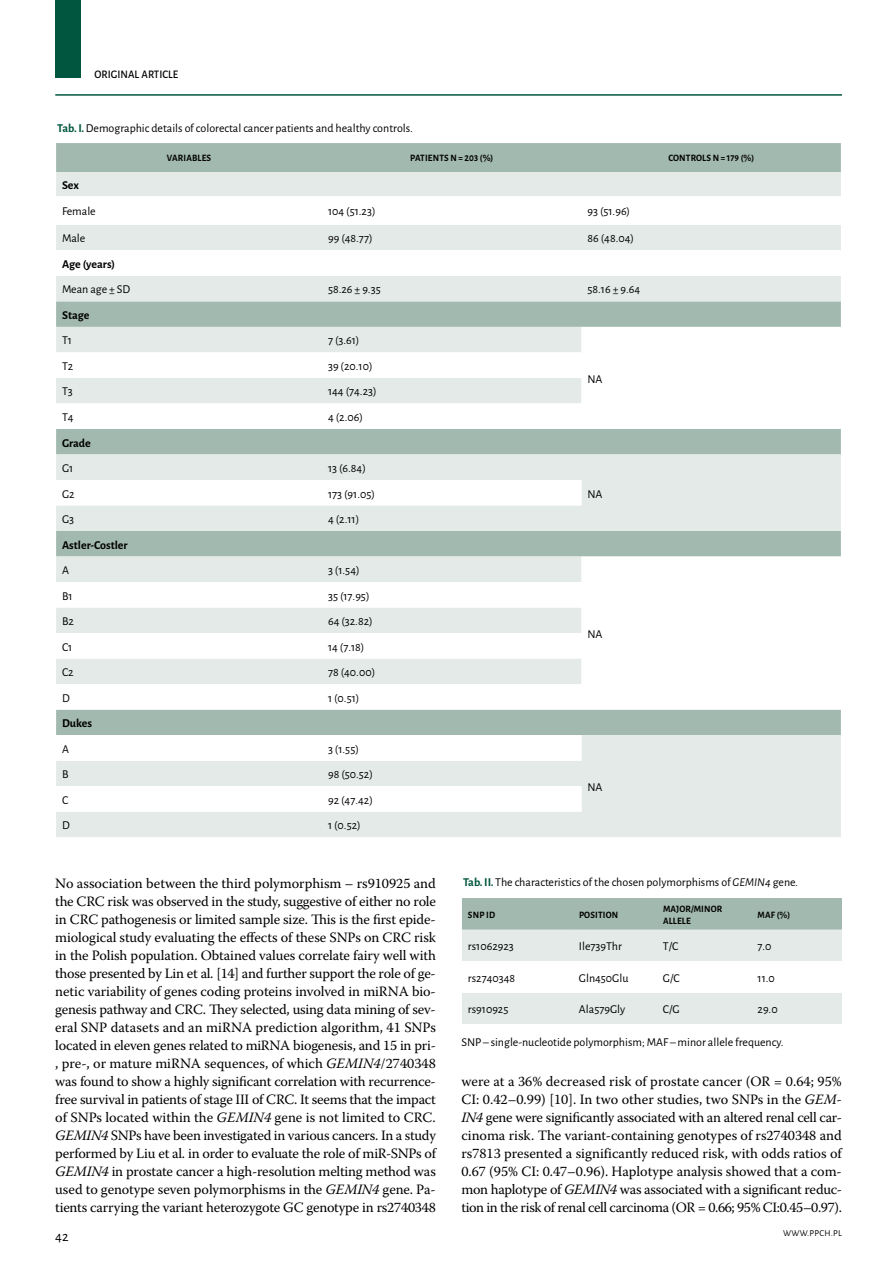
<style>
.page{position:relative;width:893px;height:1263px;background:#fff}
.page>*{position:absolute;margin:0;border:0;box-sizing:border-box;transform-origin:0 0}
.t1{font:14.25px/18px "Warnock Pro";letter-spacing:-.02em;color:#000;text-align:justify}
.t2{font:14.25px "Alegreya Sans";color:#000}
.t3{font:12px "Alegreya Sans";color:#000}
.t4{font:700 12px "Alegreya Sans";color:#000}
.t5{font:500 11.55px "Alegreya Sans";color:#000;scale:.95 1}
.t6{font:700 9.75px/12px "Alegreya Sans";letter-spacing:.015em;color:#000;scale:.95 1}
.t7{font:9px "Alegreya Sans";letter-spacing:.035em;color:#000}
.s1{font-weight:700;color:#00563e}
.s2{font-style:italic}
</style>
<div class="page">
<hr style="left:55px;top:94px;width:787px;height:2px;background:#00563e">
<div style="left:55px;top:0;width:26px;height:78px;background:#00563e"></div>
<div style="left:56px;top:143px;width:785px;height:29px;background:#a2b9af"></div>
<div style="left:56px;top:172px;width:785px;height:665px;background:#e3eae8"></div>
<svg style="left:56px;top:196px;width:785px;height:616px"></svg>
<svg style="left:462px;top:898px;width:380px;height:126px"></svg>
<p class="t5" style="left:95px;top:66px;width:90px">ORIGINAL ARTICLE</p>
<p class="t3" style="left:57px;top:120px;width:357px"><span class="s1">Tab. I.</span> Demographic details of colorectal cancer patients and healthy controls.</p>
<p class="t6" style="left:167px;top:152px;width:48px">VARIABLES</p>
<p class="t6" style="left:410px;top:152px;width:89px">PATIENTS N = 203 (%)</p>
<p class="t6" style="left:668px;top:152px;width:92px">CONTROLS N = 179 (%)</p>
<p class="t4" style="left:62px;top:176px;width:18px">Sex</p>
<p class="t3" style="left:62px;top:203px;width:35px">Female</p>
<p class="t3" style="left:328px;top:203px;width:49px">104 (51.23)</p>
<p class="t3" style="left:587px;top:203px;width:44px">93 (51.96)</p>
<p class="t3" style="left:62px;top:230px;width:25px">Male</p>
<p class="t3" style="left:328px;top:230px;width:46px">99 (48.77)</p>
<p class="t3" style="left:587px;top:230px;width:48px">86 (48.04)</p>
<p class="t4" style="left:62px;top:255px;width:55px">Age (years)</p>
<p class="t3" style="left:62px;top:281px;width:70px">Mean age ± SD</p>
<p class="t3" style="left:328px;top:281px;width:54px">58.26 ± 9.35</p>
<p class="t3" style="left:587px;top:281px;width:54px">58.16 ± 9.64</p>
<p class="t4" style="left:62px;top:306px;width:29px">Stage</p>
<p class="t3" style="left:62px;top:332px;width:12px">T1</p>
<p class="t3" style="left:328px;top:332px;width:33px">7 (3.61)</p>
<p class="t3" style="left:587px;top:371px;width:17px">NA</p>
<p class="t3" style="left:62px;top:358px;width:13px">T2</p>
<p class="t3" style="left:328px;top:358px;width:46px">39 (20.10)</p>
<p class="t3" style="left:62px;top:383px;width:12px">T3</p>
<p class="t3" style="left:328px;top:383px;width:50px">144 (74.23)</p>
<p class="t3" style="left:62px;top:409px;width:13px">T4</p>
<p class="t3" style="left:328px;top:409px;width:36px">4 (2.06)</p>
<p class="t4" style="left:62px;top:434px;width:30px">Grade</p>
<p class="t3" style="left:62px;top:460px;width:13px">G1</p>
<p class="t3" style="left:328px;top:460px;width:39px">13 (6.84)</p>
<p class="t3" style="left:62px;top:486px;width:14px">G2</p>
<p class="t3" style="left:328px;top:486px;width:48px">173 (91.05)</p>
<p class="t3" style="left:587px;top:486px;width:17px">NA</p>
<p class="t3" style="left:62px;top:511px;width:14px">G3</p>
<p class="t3" style="left:328px;top:511px;width:33px">4 (2.11)</p>
<p class="t4" style="left:62px;top:536px;width:67px">Astler-Costler</p>
<p class="t3" style="left:62px;top:562px;width:8px">A</p>
<p class="t3" style="left:328px;top:562px;width:33px">3 (1.54)</p>
<p class="t3" style="left:62px;top:588px;width:12px">B1</p>
<p class="t3" style="left:328px;top:588px;width:43px">35 (17.95)</p>
<p class="t3" style="left:62px;top:613px;width:13px">B2</p>
<p class="t3" style="left:328px;top:613px;width:46px">64 (32.82)</p>
<p class="t3" style="left:62px;top:639px;width:12px">C1</p>
<p class="t3" style="left:328px;top:639px;width:38px">14 (7.18)</p>
<p class="t3" style="left:62px;top:664px;width:13px">C2</p>
<p class="t3" style="left:328px;top:664px;width:49px">78 (40.00)</p>
<p class="t3" style="left:62px;top:690px;width:9px">D</p>
<p class="t3" style="left:328px;top:690px;width:33px">1 (0.51)</p>
<p class="t4" style="left:62px;top:714px;width:32px">Dukes</p>
<p class="t3" style="left:62px;top:741px;width:8px">A</p>
<p class="t3" style="left:328px;top:741px;width:32px">3 (1.55)</p>
<p class="t3" style="left:62px;top:766px;width:8px">B</p>
<p class="t3" style="left:328px;top:766px;width:46px">98 (50.52)</p>
<p class="t3" style="left:62px;top:792px;width:8px">C</p>
<p class="t3" style="left:328px;top:792px;width:46px">92 (47.42)</p>
<p class="t3" style="left:62px;top:817px;width:9px">D</p>
<p class="t3" style="left:328px;top:817px;width:34px">1 (0.52)</p>
<p class="t1" style="left:55px;top:874px;width:382px">No association between the third polymorphism – rs910925 and the CRC risk was observed in the study, suggestive of either no role in CRC pathogenesis or limited sample size. This is the first epide&shy;miological study evaluating the effects of these SNPs on CRC risk in the Polish population. Obtained values correlate fairy well with those presented by Lin et al. [14] and further support the role of ge&shy;netic variability of genes coding proteins involved in miRNA bio&shy;genesis pathway and CRC. They selected, using data mining of sev&shy;eral SNP datasets and an miRNA prediction algorithm, 41 SNPs located in eleven genes related to miRNA biogenesis, and 15 in pri-, pre-, or mature miRNA sequences, of which <span class="s2">GEMIN4</span>/2740348 was found to show a highly significant correlation with recurrence&shy;free survival in patients of stage III of CRC. It seems that the impact of SNPs located within the <span class="s2">GEMIN4</span> gene is not limited to CRC.<br><span class="s2">GEMIN4</span> SNPs have been investigated in various cancers. In a study performed by Liu et al. in order to evaluate the role of miR-SNPs of <span class="s2">GEMIN4</span> in prostate cancer a high-resolution melting method was used to genotype seven polymorphisms in the <span class="s2">GEMIN4</span> gene. Pa&shy;tients carrying the variant heterozygote GC genotype in rs2740348</p>
<p class="t2" style="left:55px;top:1226px;width:15px">42</p>
<p class="t3" style="left:587px;top:626px;width:17px">NA</p>
<p class="t3" style="left:587px;top:779px;width:17px">NA</p>
<p class="t3" style="left:463px;top:874px;width:336px"><span class="s1">Tab. II.</span> The characteristics of the chosen polymorphisms of <span class="s2">GEMIN4</span> gene.</p>
<p class="t6" style="left:468px;top:908px;width:30px">SNP ID</p>
<p class="t6" style="left:579px;top:908px;width:43px">POSITION</p>
<p class="t6" style="left:663px;top:902px;width:64px">MAJOR/MINOR<br>ALLELE</p>
<p class="t6" style="left:758px;top:908px;width:36px">MAF (%)</p>
<p class="t3" style="left:468px;top:938px;width:47px">rs1062923</p>
<p class="t3" style="left:579px;top:938px;width:45px">Ile739Thr</p>
<p class="t3" style="left:663px;top:938px;width:17px">T/C</p>
<p class="t3" style="left:757px;top:938px;width:16px">7.0</p>
<p class="t3" style="left:468px;top:970px;width:49px">rs2740348</p>
<p class="t3" style="left:579px;top:970px;width:51px">Gln450Glu</p>
<p class="t3" style="left:663px;top:970px;width:18px">G/C</p>
<p class="t3" style="left:757px;top:970px;width:19px">11.0</p>
<p class="t3" style="left:468px;top:1001px;width:42px">rs910925</p>
<p class="t3" style="left:579px;top:1001px;width:48px">Ala579Gly</p>
<p class="t3" style="left:663px;top:1001px;width:18px">C/G</p>
<p class="t3" style="left:757px;top:1001px;width:22px">29.0</p>
<p class="t3" style="left:461px;top:1033px;width:324px">SNP – single-nucleotide polymorphism; MAF – minor allele frequency.</p>
<p class="t1" style="left:461px;top:1072px;width:382px">were at a 36% decreased risk of prostate cancer (OR = 0.64; 95% CI: 0.42–0.99) [10]. In two other studies, two SNPs in the <span class="s2">GEM-IN4</span> gene were significantly associated with an altered renal cell car&shy;cinoma risk. The variant-containing genotypes of rs2740348 and rs7813 presented a significantly reduced risk, with odds ratios of 0.67 (95% CI: 0.47–0.96). Haplotype analysis showed that a com&shy;mon haplotype of <span class="s2">GEMIN4</span> was associated with a significant reduc&shy;tion in the risk of renal cell carcinoma (OR = 0.66; 95% CI:0.45–0.97).</p>
<p class="t7" style="left:783px;top:1227px;width:60px">WWW.PPCH.PL</p>
</div>
